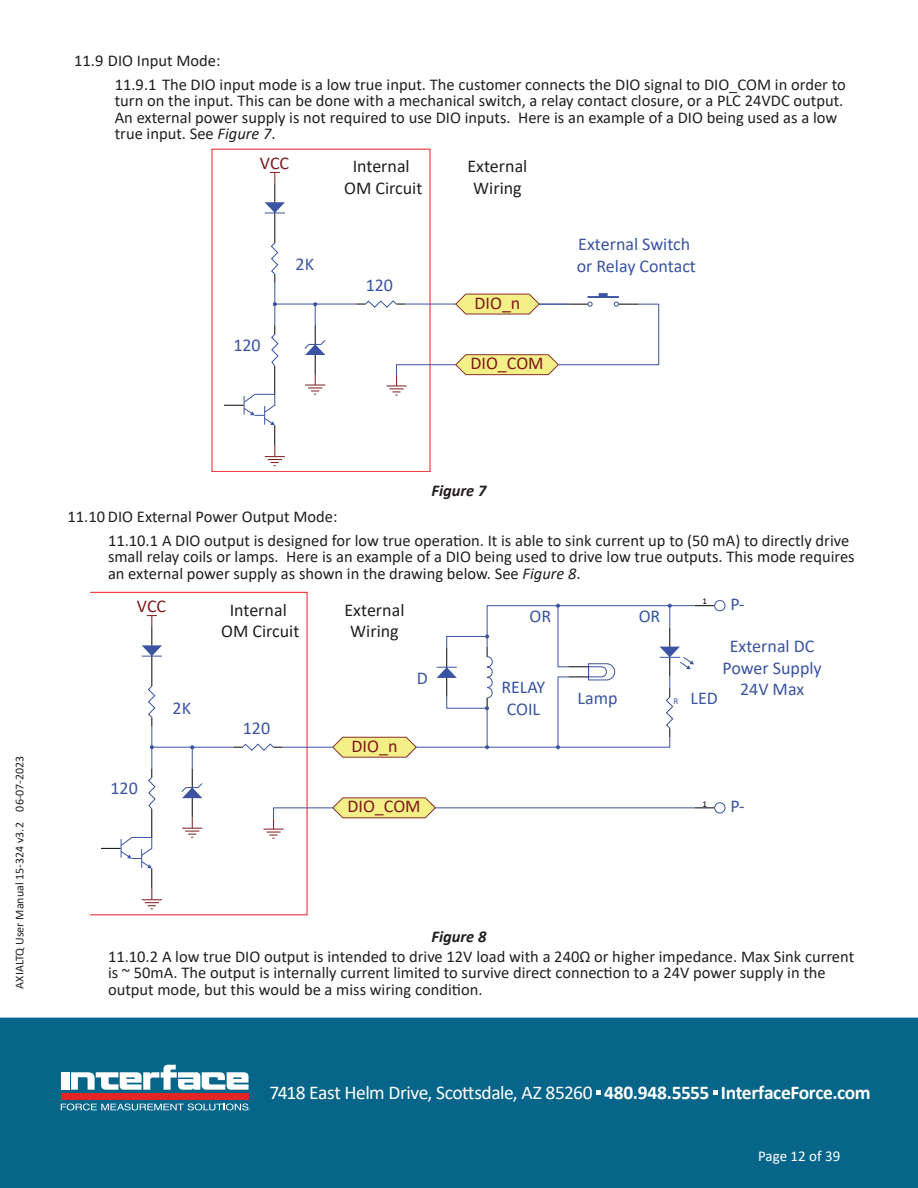
<style>
.page{position:relative;width:918px;height:1188px;background:#fff}
.page>*{position:absolute;margin:0;border:0;box-sizing:border-box;transform-origin:0 0}
.t1{font:19.5px "Calibri";letter-spacing:-.025em;color:#fff}
.t2{font:18px/21.6px "Calibri";color:#3a54a3}
.t3{font:18px/21.6px "Calibri";color:#231f20;text-align:center}
.t4{font:18px "Calibri";color:#7e181c}
.t5{font:18px "Calibri";color:#3b54a3}
.t6{font:18px "Calibri";letter-spacing:-.005em;color:#7e191c}
.t7{font:16.5px/16.5px "Calibri";color:#231f20}
.t8{font:italic 700 16.5px "Calibri";color:#231f20}
.t9{font:15px "Calibri";color:#fff}
.t10{font:12px "Calibri";color:#231f20}
.t11{font:9px "Calibri";color:#040503}
.t12{font:9px "Calibri";color:#3a54a3}
.s1{font-style:italic}
.s2{font-weight:700}
</style>
<div class="page">
<div style="left:0;top:1012px;width:918px;height:176px;background:#066588"></div>
<div style="left:0;top:1007px;width:918px;height:11px;background:#fff"></div>
<div style="left:61px;top:1093px;width:188px;height:7px;background:#e32525"></div>
<div style="left:61px;top:1072px;width:9px;height:18px;background:#fff"></div>
<svg style="left:71px;top:1065px;width:178px;height:25px"></svg>
<svg style="left:61px;top:1104px;width:189px;height:6px"></svg>
<svg style="left:596px;top:1091px;width:5px;height:4px"></svg>
<svg style="left:713px;top:1091px;width:4px;height:4px"></svg>
<svg style="left:90px;top:592px;width:217px;height:323px"></svg>
<hr style="left:151px;top:627px;width:1px;height:59px;background:#040503">
<hr style="left:192px;top:768px;width:1px;height:49px;background:#040503">
<svg style="left:182px;top:817px;width:20px;height:21px"></svg>
<svg style="left:147px;top:615px;width:10px;height:12px"></svg>
<svg style="left:695px;top:807px;width:19px;height:1px"></svg>
<svg style="left:332px;top:737px;width:85px;height:21px;background:#eadf8e"></svg>
<hr style="left:435px;top:807px;width:260px;height:1px;background:#3b54a3">
<svg style="left:147px;top:685px;width:9px;height:41px"></svg>
<hr style="left:151px;top:726px;width:1px;height:42px;background:#3a54a3">
<svg style="left:101px;top:768px;width:61px;height:141px"></svg>
<hr style="left:152px;top:747px;width:81px;height:1px;background:#3a54a3">
<svg style="left:233px;top:743px;width:50px;height:9px"></svg>
<hr style="left:283px;top:747px;width:50px;height:1px;background:#3a54a3">
<svg style="left:263px;top:797px;width:173px;height:42px"></svg>
<svg style="left:181px;top:782px;width:22px;height:16px"></svg>
<svg style="left:142px;top:645px;width:20px;height:12px"></svg>
<div style="left:714px;top:802px;width:11px;height:11px;border:1px solid #3b54a3;border-radius:50%"></div>
<div style="left:714px;top:600px;width:11px;height:11px;border:1px solid #3b54a3;border-radius:50%"></div>
<hr style="left:416px;top:747px;width:254px;height:1px;background:#3b54a3">
<svg style="left:437px;top:604px;width:278px;height:145px"></svg>
<svg style="left:190px;top:745px;width:4px;height:23px"></svg>
<svg style="left:150px;top:745px;width:4px;height:4px"></svg>
<hr style="left:274px;top:183px;width:1px;height:60px;background:#040503">
<hr style="left:315px;top:325px;width:1px;height:49px;background:#040503">
<svg style="left:305px;top:374px;width:20px;height:21px"></svg>
<svg style="left:270px;top:172px;width:10px;height:11px"></svg>
<svg style="left:270px;top:242px;width:9px;height:41px"></svg>
<hr style="left:274px;top:283px;width:1px;height:42px;background:#3a54a3">
<svg style="left:224px;top:325px;width:61px;height:141px"></svg>
<hr style="left:275px;top:304px;width:81px;height:1px;background:#3a54a3">
<svg style="left:356px;top:293px;width:304px;height:103px"></svg>
<svg style="left:304px;top:339px;width:22px;height:16px"></svg>
<svg style="left:265px;top:202px;width:20px;height:12px"></svg>
<svg style="left:313px;top:302px;width:4px;height:23px"></svg>
<p class="t7" style="left:115px;top:50px;width:733px;line-height:23.2px;text-indent:-40px">11.9 DIO Input Mode:<br>11.9.1 The DIO input mode is a low true input. The customer connects the DIO signal to DIO_COM in order to</p>
<p class="t7" style="left:115px;top:93px;width:730px">turn on the input. This can be done with a mechanical switch, a relay contact closure, or a PLC 24VDC output.<br>An external power supply is not required to use DIO inputs. Here is an example of a DIO being used as a low true input. See <span class="s1">Figure 7</span>.</p>
<p class="t6" style="left:260px;top:157px;width:31px">VCC</p>
<p class="t3" style="left:344px;top:157px;width:80px">Internal<br>OM Circuit</p>
<p class="t3" style="left:468px;top:157px;width:61px">External<br>Wiring</p>
<p class="t5" style="left:233px;top:339px;width:29px">120</p>
<p class="t5" style="left:296px;top:258px;width:20px">2K</p>
<p class="t5" style="left:366px;top:278px;width:29px">120</p>
<p class="t4" style="left:475px;top:296px;width:47px">DIO_n</p>
<p class="t4" style="left:470px;top:357px;width:75px">DIO_COM</p>
<p class="t2" style="left:577px;top:235px;width:121px">External Switch or Relay Contact</p>
<p class="t10" style="left:14px;top:989px;width:234px;rotate:-90deg">AXIALTQ User Manual 15-324 v3.2 06-07-2023</p>
<p class="t8" style="left:431px;top:479px;width:57px">Figure 7</p>
<p class="t7" style="left:108px;top:506px;width:743px;line-height:23.2px;text-indent:-40px">11.10 DIO External Power Output Mode:<br>11.10.1 A DIO output is designed for low true operation. It is able to sink current up to (50 mA) to directly drive</p>
<p class="t7" style="left:108px;top:549px;width:748px">small relay coils or lamps. Here is an example of a DIO being used to drive low true outputs. This mode requires an external power supply as shown in the drawing below. See <span class="s1">Figure 8</span>.</p>
<p class="t6" style="left:137px;top:600px;width:31px">VCC</p>
<p class="t3" style="left:221px;top:600px;width:80px">Internal<br>OM Circuit</p>
<p class="t3" style="left:345px;top:600px;width:61px">External<br>Wiring</p>
<p class="t5" style="left:110px;top:782px;width:29px">120</p>
<p class="t5" style="left:173px;top:701px;width:20px">2K</p>
<p class="t5" style="left:243px;top:722px;width:29px">120</p>
<p class="t4" style="left:352px;top:740px;width:47px">DIO_n</p>
<p class="t2" style="left:417px;top:668px;width:13px">D</p>
<p class="t4" style="left:347px;top:800px;width:75px">DIO_COM</p>
<p class="t2" style="left:529px;top:607px;width:23px">OR</p>
<p class="t2" style="left:501px;top:678px;width:45px">RELAY<br>COIL</p>
<p class="t2" style="left:578px;top:689px;width:42px">Lamp</p>
<p class="t2" style="left:639px;top:607px;width:23px">OR</p>
<p class="t12" style="left:674px;top:698px;width:6px">R</p>
<p class="t11" style="left:702px;top:598px;width:6px">1</p>
<p class="t2" style="left:730px;top:595px;width:16px">P-</p>
<p class="t2" style="left:723px;top:637px;width:101px;text-align:center">External DC<br>Power Supply<br>24V Max</p>
<p class="t2" style="left:690px;top:689px;width:29px">LED</p>
<p class="t11" style="left:702px;top:801px;width:6px">1</p>
<p class="t2" style="left:730px;top:797px;width:16px">P-</p>
<p class="t8" style="left:431px;top:925px;width:57px">Figure 8</p>
<p class="t7" style="left:108px;top:949px;width:748px">11.10.2 A low true DIO output is intended to drive 12V load with a 240Ω or higher impedance. Max Sink current is ~ 50mA. The output is internally current limited to survive direct connection to a 24V power supply in the output mode, but this would be a miss wiring condition.</p>
<p class="t1" style="left:270px;top:1079px;width:603px">7418 East Helm Drive, Scottsdale, AZ 85260 <span class="s2">480.948.5555 InterfaceForce.com</span></p>
<p class="t9" style="left:758px;top:1150px;width:84px">Page 12 of 39</p>
</div>
